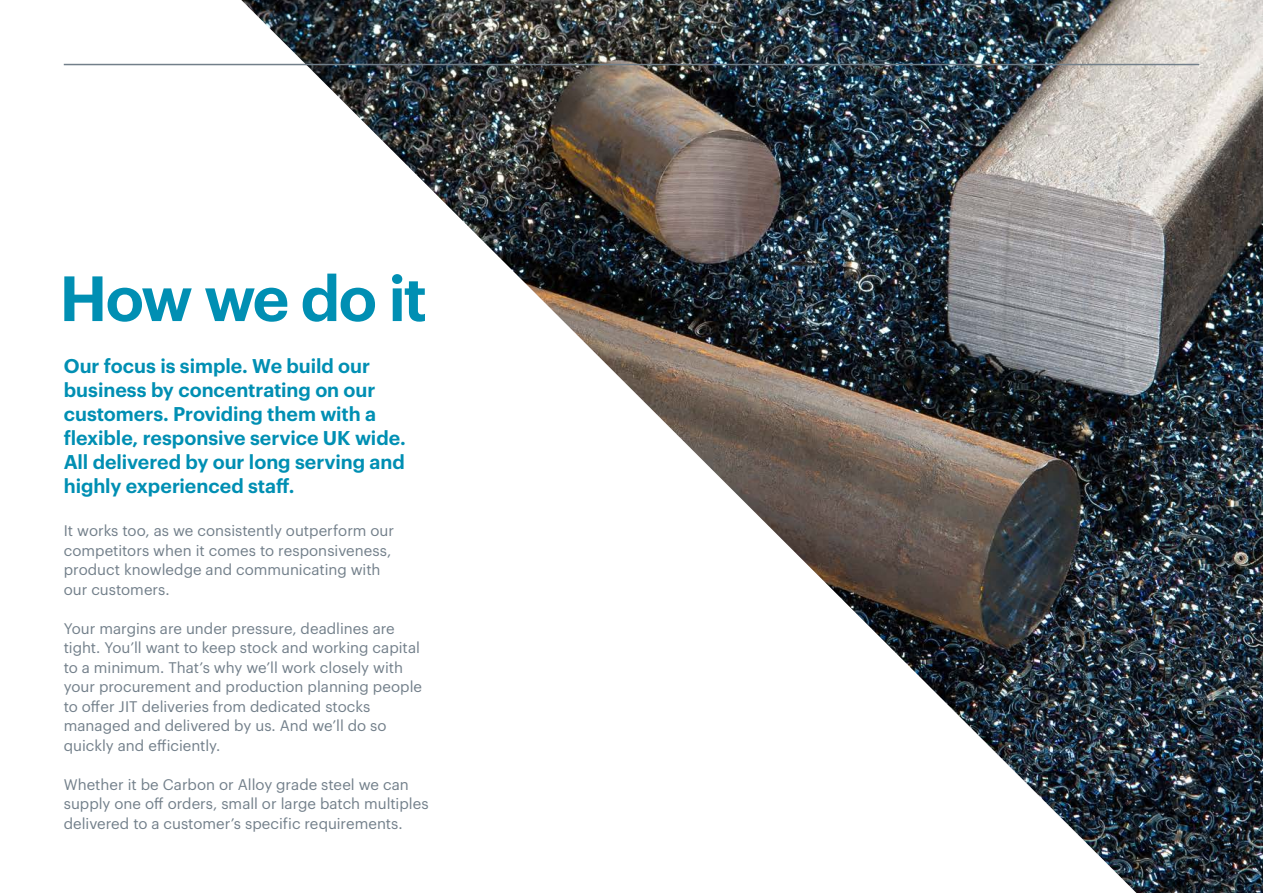
<style>
.page{position:relative;width:1263px;height:893px;background:#fff}
.page>*{position:absolute;margin:0;border:0;box-sizing:border-box;transform-origin:0 0}
.t1{font:600 62.4px "Graphik";letter-spacing:-.04em;color:#008fb3}
.t2{font:600 19.5px/24px "Graphik";color:#008fb3}
.t3{font:15px/19.5px "Graphik";color:#727f8a}
</style>
<div class="page">
<img style="left:1136px;top:0;width:127px;height:893px">
<img style="left:63px;top:0;width:1073px;height:893px">
<hr style="left:64px;top:64px;width:1135px;height:1px;background:#727f8a">
<p class="t1" style="left:60px;top:251px;width:369px">How we do it</p>
<p class="t2" style="left:64px;top:352px;width:344px">Our focus is simple. We build our business by concentrating on our customers. Providing them with a flexible, responsive service UK wide.<br>All delivered by our long serving and highly experienced staff.</p>
<p class="t3" style="left:64px;top:520px;width:332px">It works too, as we consistently outperform our competitors when it comes to responsiveness, product knowledge and communicating with our customers.</p>
<p class="t3" style="left:64px;top:617px;width:360px">Your margins are under pressure, deadlines are tight. You’ll want to keep stock and working capital to a minimum. That’s why we’ll work closely with your procurement and production planning people to offer JIT deliveries from dedicated stocks managed and delivered by us. And we’ll do so quickly and efficiently.</p>
<p class="t3" style="left:64px;top:773px;width:366px">Whether it be Carbon or Alloy grade steel we can supply one off orders, small or large batch multiples delivered to a customer’s specific requirements.</p>
</div>
